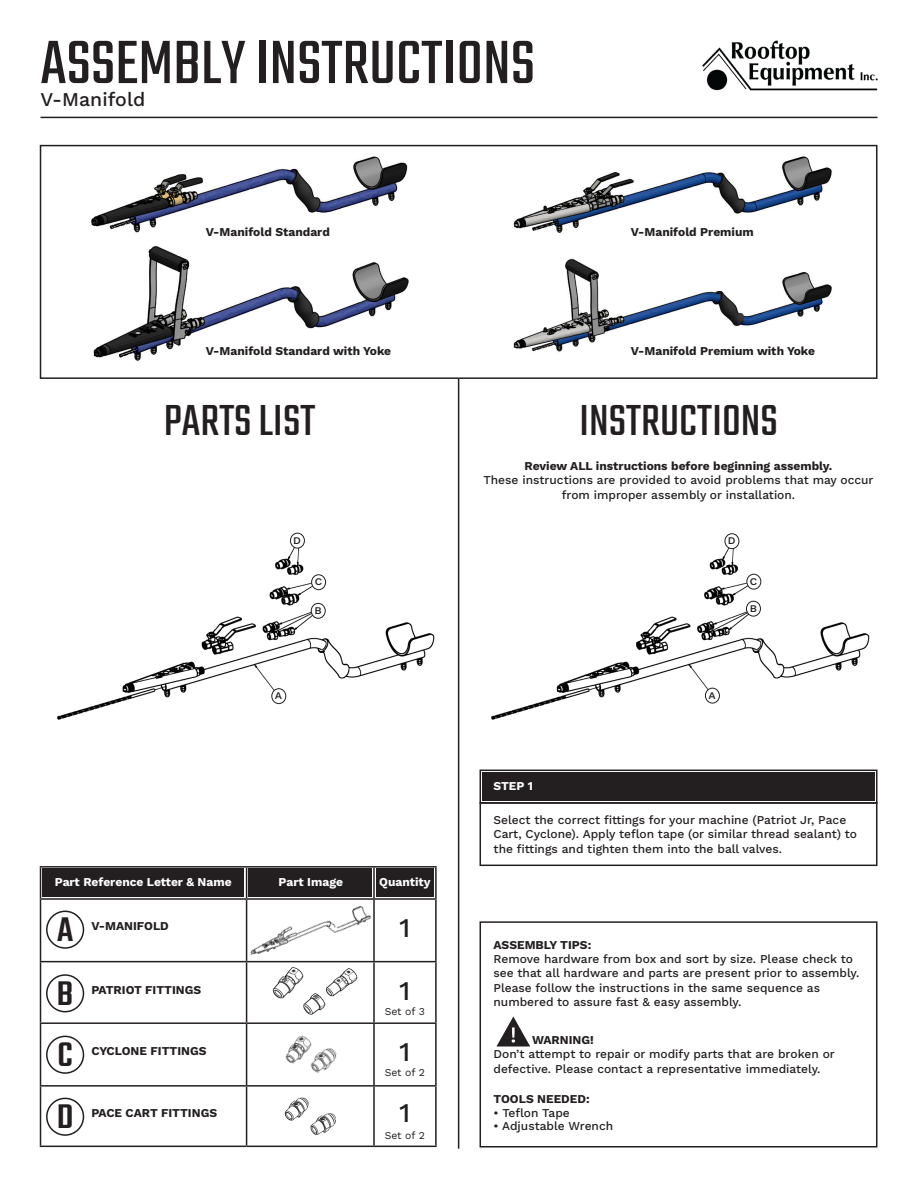
<style>
.page{position:relative;width:918px;height:1188px;background:#fff}
.page>*{position:absolute;margin:0;border:0;box-sizing:border-box;transform-origin:0 0}
.t1{font:67.5px "Teko";color:#231f20}
.t2{font:48px "Teko";color:#231f20}
.t3{font:500 37.5px "Teko";color:#231f20}
.t4{font:500 27px "Work Sans";color:#231f20}
.t5{font:500 19.5px "Work Sans";color:#231f20}
.t6{font:500 12px/14.4px "Work Sans";color:#231f20}
.t7{font:700 12px "Work Sans";color:#231f20}
.t8{font:700 12px "Work Sans";color:#fff}
.t9{font:10.5px "Work Sans";letter-spacing:-.01em;color:#231f20}
</style>
<div class="page">
<img style="left:702px;top:40px;width:176px;height:51px">
<hr style="left:40px;top:117px;width:838px;height:1px;background:#231f20">
<div style="left:40px;top:145px;width:838px;height:234px;border:2px solid #231f20"></div>
<div style="left:249px;top:869px;width:123px;height:28px;background:#231f20"></div>
<div style="left:376px;top:869px;width:58px;height:28px;background:#231f20"></div>
<div style="left:482px;top:772px;width:392px;height:29px;background:#231f20"></div>
<div style="left:42px;top:869px;width:202px;height:28px;background:#231f20"></div>
<hr style="left:40px;top:866px;width:207px;height:2px;background:#231f20">
<hr style="left:40px;top:868px;width:1px;height:30px;background:#231f20">
<hr style="left:247px;top:866px;width:127px;height:2px;background:#231f20">
<hr style="left:246px;top:868px;width:1px;height:30px;background:#231f20">
<hr style="left:374px;top:866px;width:63px;height:2px;background:#231f20">
<hr style="left:373px;top:868px;width:2px;height:30px;background:#231f20">
<hr style="left:435px;top:868px;width:2px;height:30px;background:#231f20">
<hr style="left:40px;top:898px;width:207px;height:2px;background:#231f20">
<hr style="left:40px;top:900px;width:1px;height:61px;background:#231f20">
<hr style="left:247px;top:898px;width:127px;height:2px;background:#231f20">
<hr style="left:246px;top:900px;width:1px;height:61px;background:#231f20">
<hr style="left:374px;top:898px;width:63px;height:2px;background:#231f20">
<hr style="left:373px;top:900px;width:2px;height:61px;background:#231f20">
<hr style="left:435px;top:900px;width:2px;height:61px;background:#231f20">
<hr style="left:40px;top:961px;width:207px;height:1px;background:#231f20">
<hr style="left:40px;top:962px;width:1px;height:60px;background:#231f20">
<hr style="left:247px;top:961px;width:127px;height:1px;background:#231f20">
<hr style="left:246px;top:962px;width:1px;height:60px;background:#231f20">
<hr style="left:374px;top:961px;width:63px;height:1px;background:#231f20">
<hr style="left:373px;top:962px;width:2px;height:60px;background:#231f20">
<hr style="left:435px;top:962px;width:2px;height:60px;background:#231f20">
<hr style="left:40px;top:1022px;width:207px;height:2px;background:#231f20">
<hr style="left:40px;top:1024px;width:1px;height:61px;background:#231f20">
<hr style="left:247px;top:1022px;width:127px;height:2px;background:#231f20">
<hr style="left:246px;top:1024px;width:1px;height:61px;background:#231f20">
<hr style="left:374px;top:1022px;width:63px;height:2px;background:#231f20">
<hr style="left:373px;top:1024px;width:2px;height:61px;background:#231f20">
<hr style="left:435px;top:1024px;width:2px;height:61px;background:#231f20">
<hr style="left:40px;top:1085px;width:207px;height:2px;background:#231f20">
<hr style="left:40px;top:1087px;width:1px;height:59px;background:#231f20">
<hr style="left:247px;top:1085px;width:127px;height:2px;background:#231f20">
<hr style="left:246px;top:1087px;width:1px;height:59px;background:#231f20">
<hr style="left:374px;top:1085px;width:63px;height:2px;background:#231f20">
<hr style="left:373px;top:1087px;width:2px;height:59px;background:#231f20">
<hr style="left:435px;top:1087px;width:2px;height:59px;background:#231f20">
<hr style="left:40px;top:1146px;width:207px;height:1px;background:#231f20">
<hr style="left:247px;top:1146px;width:127px;height:1px;background:#231f20">
<hr style="left:374px;top:1146px;width:63px;height:1px;background:#231f20">
<div style="left:46px;top:1098px;width:38px;height:38px;border:2px solid #231f20;border-radius:50%"></div>
<div style="left:46px;top:1036px;width:38px;height:38px;border:2px solid #231f20;border-radius:50%"></div>
<div style="left:46px;top:974px;width:38px;height:38px;border:2px solid #231f20;border-radius:50%"></div>
<div style="left:46px;top:911px;width:38px;height:38px;border:2px solid #231f20;border-radius:50%"></div>
<img style="left:285px;top:1035px;width:52px;height:38px">
<img style="left:284px;top:1097px;width:52px;height:38px">
<img style="left:272px;top:967px;width:86px;height:48px">
<img style="left:249px;top:905px;width:123px;height:58px">
<div style="left:480px;top:802px;width:398px;height:64px;border:2px solid #231f20"></div>
<div style="left:480px;top:770px;width:398px;height:34px;border:2px solid #231f20"></div>
<div style="left:480px;top:921px;width:398px;height:227px;border:2px solid #231f20"></div>
<svg style="left:496px;top:1016px;width:34px;height:31px"></svg>
<img style="left:491px;top:559px;width:379px;height:161px">
<img style="left:57px;top:562px;width:378px;height:158px">
<hr style="left:458px;top:379px;width:1px;height:770px;background:#231f20">
<img style="left:513px;top:157px;width:319px;height:76px">
<img style="left:513px;top:258px;width:319px;height:94px">
<img style="left:91px;top:156px;width:317px;height:77px">
<img style="left:93px;top:246px;width:316px;height:115px">
<svg style="left:244px;top:680px;width:63px;height:40px"></svg>
<div style="left:272px;top:689px;width:14px;height:15px;background:#fff;border-radius:50%"></div>
<div style="left:272px;top:688px;width:14px;height:16px;border:1px solid #231f20;border-radius:50%"></div>
<svg style="left:277px;top:532px;width:68px;height:94px"></svg>
<div style="left:311px;top:603px;width:14px;height:15px;background:#fff;border-radius:50%"></div>
<div style="left:311px;top:603px;width:14px;height:15px;border:1px solid #231f20;border-radius:50%"></div>
<div style="left:312px;top:575px;width:14px;height:15px;background:#fff;border-radius:50%"></div>
<div style="left:311px;top:575px;width:15px;height:15px;border:1px solid #231f20;border-radius:50%"></div>
<div style="left:290px;top:533px;width:14px;height:15px;background:#fff;border-radius:50%"></div>
<div style="left:290px;top:533px;width:15px;height:15px;border:1px solid #231f20;border-radius:50%"></div>
<svg style="left:696px;top:682px;width:43px;height:38px"></svg>
<div style="left:705px;top:688px;width:14px;height:15px;background:#fff;border-radius:50%"></div>
<div style="left:705px;top:688px;width:15px;height:15px;border:1px solid #231f20;border-radius:50%"></div>
<svg style="left:717px;top:533px;width:65px;height:91px"></svg>
<div style="left:746px;top:601px;width:14px;height:15px;background:#fff;border-radius:50%"></div>
<div style="left:746px;top:601px;width:15px;height:15px;border:1px solid #231f20;border-radius:50%"></div>
<div style="left:747px;top:574px;width:14px;height:15px;background:#fff;border-radius:50%"></div>
<div style="left:747px;top:574px;width:14px;height:15px;border:1px solid #231f20;border-radius:50%"></div>
<div style="left:725px;top:534px;width:14px;height:15px;background:#fff;border-radius:50%"></div>
<div style="left:725px;top:534px;width:14px;height:15px;border:1px solid #231f20;border-radius:50%"></div>
<p class="t1" style="left:40px;top:25px;width:496px">ASSEMBLY INSTRUCTIONS</p>
<p class="t5" style="left:40px;top:85px;width:106px">V-Manifold</p>
<p class="t7" style="left:206px;top:223px;width:126px">V-Manifold Standard</p>
<p class="t7" style="left:631px;top:223px;width:125px">V-Manifold Premium</p>
<p class="t7" style="left:206px;top:342px;width:187px">V-Manifold Standard with Yoke</p>
<p class="t7" style="left:631px;top:342px;width:186px">V-Manifold Premium with Yoke</p>
<p class="t2" style="left:164px;top:394px;width:153px">PARTS LIST</p>
<p class="t2" style="left:579px;top:394px;width:200px">INSTRUCTIONS</p>
<p class="t7" style="left:525px;top:457px;width:309px">Review ALL instructions before beginning assembly.</p>
<p class="t6" style="left:484px;top:473px;width:391px;text-align:center">These instructions are provided to avoid problems that may occur from improper assembly or installation.</p>
<p class="t6" style="left:293px;top:532px;width:9px">d</p>
<p class="t6" style="left:315px;top:574px;width:9px">c</p>
<p class="t6" style="left:314px;top:602px;width:9px">b</p>
<p class="t6" style="left:275px;top:688px;width:9px">A</p>
<p class="t8" style="left:55px;top:873px;width:178px">Part Reference Letter &amp; Name</p>
<p class="t8" style="left:379px;top:873px;width:53px">Quantity</p>
<p class="t8" style="left:279px;top:873px;width:66px">Part Image</p>
<p class="t3" style="left:57px;top:908px;width:18px">A</p>
<p class="t7" style="left:91px;top:917px;width:79px">V-MANIFOLD</p>
<p class="t4" style="left:399px;top:908px;width:12px">1</p>
<p class="t3" style="left:57px;top:972px;width:18px">B</p>
<p class="t7" style="left:91px;top:980px;width:111px">PATRIOT FITTINGS</p>
<p class="t4" style="left:399px;top:971px;width:12px">1</p>
<p class="t9" style="left:385px;top:1004px;width:42px">Set of 3</p>
<p class="t3" style="left:58px;top:1033px;width:17px">C</p>
<p class="t7" style="left:91px;top:1042px;width:117px">CYCLONE FITTINGS</p>
<p class="t4" style="left:399px;top:1032px;width:12px">1</p>
<p class="t9" style="left:385px;top:1065px;width:42px">Set of 2</p>
<p class="t3" style="left:57px;top:1095px;width:18px">D</p>
<p class="t7" style="left:91px;top:1104px;width:127px">PACE CART FITTINGS</p>
<p class="t4" style="left:399px;top:1093px;width:12px">1</p>
<p class="t9" style="left:385px;top:1127px;width:42px">Set of 2</p>
<p class="t8" style="left:494px;top:776px;width:41px">STEP 1</p>
<p class="t6" style="left:728px;top:533px;width:9px">d</p>
<p class="t6" style="left:750px;top:573px;width:9px">c</p>
<p class="t6" style="left:750px;top:600px;width:9px">b</p>
<p class="t6" style="left:709px;top:687px;width:9px">A</p>
<p class="t6" style="left:494px;top:812px;width:365px">Select the correct fittings for your machine (Patriot Jr, Pace<br>Cart, Cyclone). Apply teflon tape (or similar thread sealant) to the fittings and tighten them into the ball valves.</p>
<p class="t7" style="left:494px;top:935px;width:99px">ASSEMBLY TIPS:</p>
<p class="t6" style="left:494px;top:951px;width:367px">Remove hardware from box and sort by size. Please check to see that all hardware and parts are present prior to assembly.<br>Please follow the instructions in the same sequence as numbered to assure fast &amp; easy assembly.</p>
<p class="t7" style="left:532px;top:1031px;width:63px">WARNING!</p>
<p class="t6" style="left:494px;top:1046px;width:343px">Don’t attempt to repair or modify parts that are broken or defective. Please contact a representative immediately.</p>
<p class="t7" style="left:494px;top:1089px;width:98px">TOOLS NEEDED:</p>
<p class="t6" style="left:494px;top:1105px;width:78px">• Teflon Tape</p>
<p class="t6" style="left:494px;top:1119px;width:121px">• Adjustable Wrench</p>
</div>
